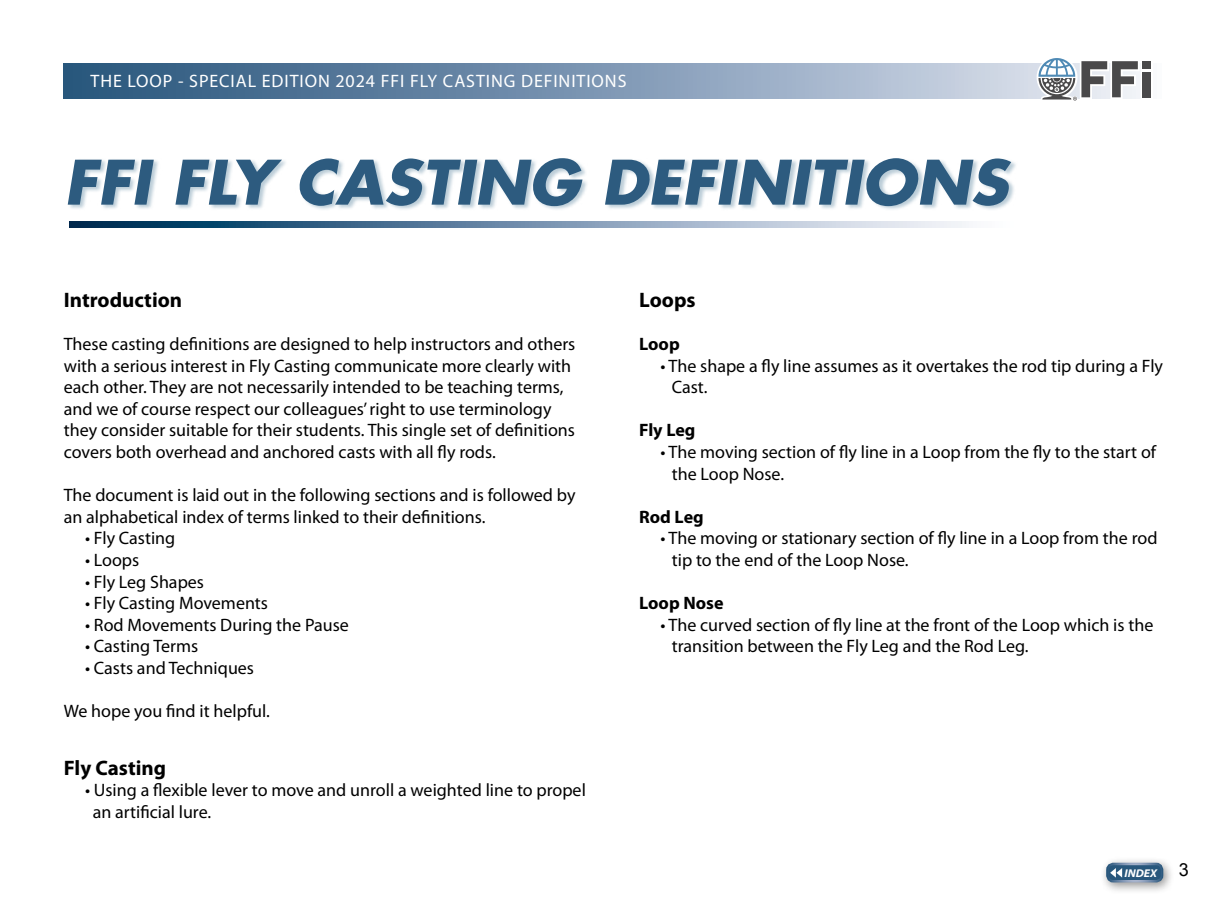
<style>
.page{position:relative;width:1225px;height:918px;background:#fff}
.page>*{position:absolute;margin:0;border:0;box-sizing:border-box;transform-origin:0 0}
.t1{font:italic 700 59.7px "Futura Std";color:#2d5b7f}
.t2{font:700 21px "Myriad Pro";color:#000}
.t3{font:18px/21.6px "Myriad Pro";color:#000}
.t4{font:18px "Myriad Pro";letter-spacing:.05em;color:#fff}
.t5{font:700 18px "Myriad Pro";color:#000}
.t6{font:18px "Arial";color:#000}
.t7{font:italic 700 11.25px "Myriad Pro";color:#fff;scale:1.06 1}
</style>
<div class="page">
<svg style="left:64px;top:64px;width:971px;height:34px;background:#7893af"></svg>
<div style="left:68px;top:159px;width:949px;height:52px;background:#5d87a1;opacity:.42"></div>
<div style="left:1142px;top:61px;width:9px;height:8px;background:#4a494a"></div>
<div style="left:1142px;top:72px;width:9px;height:25px;background:#4a494a"></div>
<svg style="left:1035px;top:58px;width:105px;height:43px"></svg>
<svg style="left:69px;top:222px;width:900px;height:5px;background:#708ea9"></svg>
<div style="left:1100px;top:857px;width:75px;height:38px;background:#000;opacity:.42"></div>
<div style="left:1107px;top:864px;width:55px;height:17px;background:#28577c;border-radius:6px"></div>
<div style="left:1106px;top:863px;width:57px;height:19px;border:2px solid #fff;border-radius:6px"></div>
<svg style="left:1110px;top:868px;width:12px;height:10px"></svg>
<p class="t4" style="left:91px;top:70px;width:537px">THE LOOP - SPECIAL EDITION 2024 FFI FLY CASTING DEFINITIONS</p>
<h1 class="t1" style="left:64px;top:143px;width:945px">FFI FLY CASTING DEFINITIONS</h1>
<p class="t2" style="left:64px;top:286px;width:120px">Introduction</p>
<p class="t3" style="left:64px;top:333px;width:513px">These casting definitions are designed to help instructors and others with a serious interest in Fly Casting communicate more clearly with each other. They are not necessarily intended to be teaching terms, and we of course respect our colleagues’ right to use terminology they consider suitable for their students. This single set of definitions covers both overhead and anchored casts with all fly rods.</p>
<p class="t3" style="left:64px;top:484px;width:513px">The document is laid out in the following sections and is followed by an alphabetical index of terms linked to their definitions.</p>
<p class="t3" style="left:85px;top:527px;width:92px">• Fly Casting</p>
<p class="t3" style="left:85px;top:549px;width:56px">• Loops</p>
<p class="t3" style="left:85px;top:570px;width:120px">• Fly Leg Shapes</p>
<p class="t3" style="left:85px;top:592px;width:184px">• Fly Casting Movements</p>
<p class="t3" style="left:85px;top:614px;width:265px">• Rod Movements During the Pause</p>
<p class="t3" style="left:85px;top:635px;width:115px">• Casting Terms</p>
<p class="t3" style="left:85px;top:657px;width:170px">• Casts and Techniques</p>
<p class="t3" style="left:64px;top:700px;width:208px">We hope you find it helpful.</p>
<p class="t2" style="left:64px;top:754px;width:104px">Fly Casting</p>
<p class="t3" style="left:93px;top:779px;width:495px;text-indent:-8px">• Using a flexible lever to move and unroll a weighted line to propel an artificial lure.</p>
<p class="t2" style="left:639px;top:286px;width:58px">Loops</p>
<p class="t5" style="left:639px;top:332px;width:42px">Loop</p>
<p class="t3" style="left:672px;top:354px;width:493px;text-indent:-11px">• The shape a fly line assumes as it overtakes the rod tip during a Fly<br>Cast.</p>
<p class="t5" style="left:639px;top:419px;width:58px">Fly Leg</p>
<p class="t3" style="left:672px;top:441px;width:486px;text-indent:-11px">• The moving section of fly line in a Loop from the fly to the start of the Loop Nose.</p>
<p class="t5" style="left:639px;top:505px;width:66px">Rod Leg</p>
<p class="t3" style="left:672px;top:527px;width:487px;text-indent:-11px">• The moving or stationary section of fly line in a Loop from the rod tip to the end of the Loop Nose.</p>
<p class="t5" style="left:639px;top:591px;width:86px">Loop Nose</p>
<p class="t3" style="left:672px;top:614px;width:483px;text-indent:-11px">• The curved section of fly line at the front of the Loop which is the transition between the Fly Leg and the Rod Leg.</p>
<p class="t7" style="left:1124px;top:865px;width:32px">INDEX</p>
<p class="t6" style="left:1178px;top:858px;width:12px">3</p>
</div>
